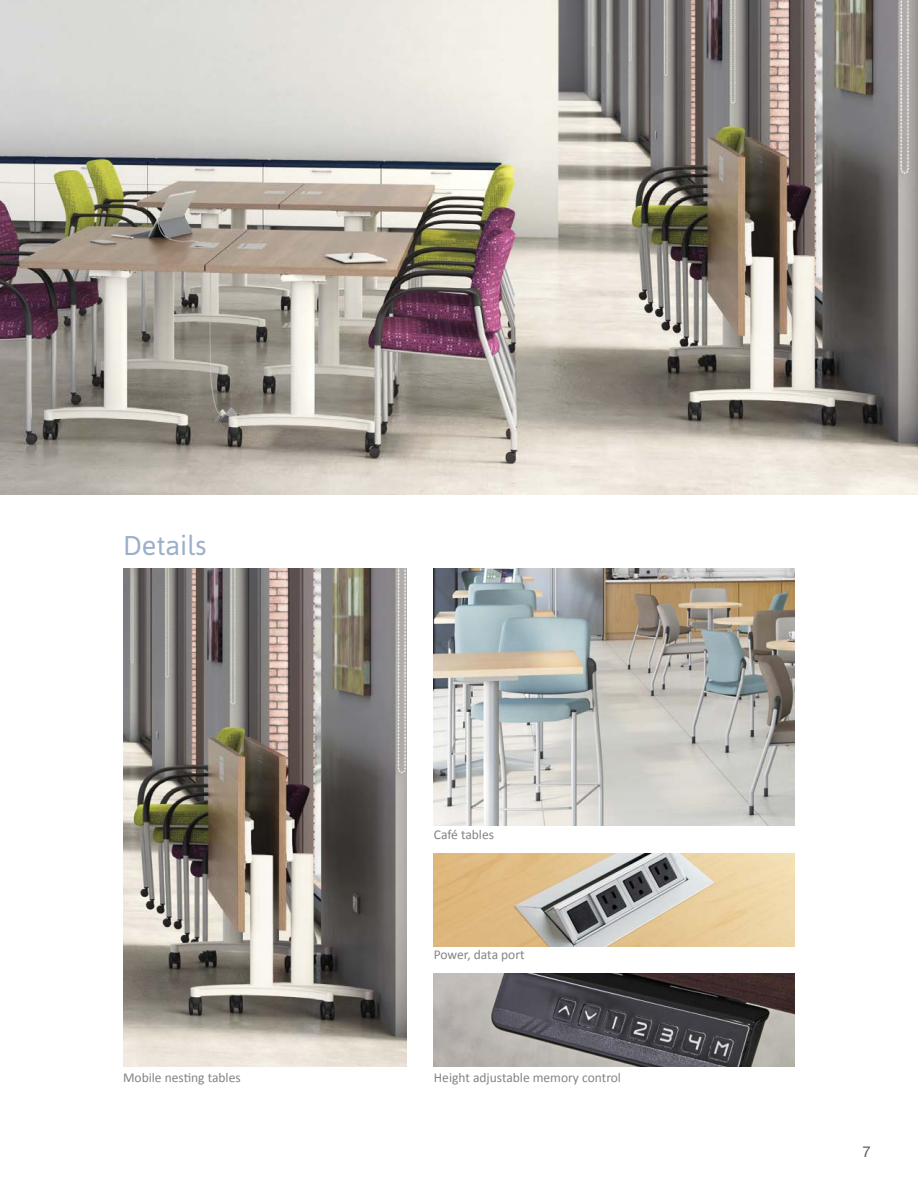
<style>
.page{position:relative;width:918px;height:1188px;background:#fff}
.page>*{position:absolute;margin:0;border:0;box-sizing:border-box;transform-origin:0 0}
.t1{font:27px "Asap";color:#9bb0c8}
.t2{font:15px "Helvetica Neue";color:#5b5c5c}
.t3{font:13.5px "Calibri";color:#818582}
</style>
<div class="page">
<img style="left:0;top:0;width:918px;height:494px">
<img style="left:434px;top:569px;width:361px;height:257px">
<img style="left:434px;top:974px;width:361px;height:93px">
<img style="left:434px;top:853px;width:361px;height:93px">
<img style="left:123px;top:569px;width:283px;height:498px">
<p class="t1" style="left:123px;top:530px;width:85px">Details</p>
<p class="t3" style="left:434px;top:826px;width:62px">Café tables</p>
<p class="t3" style="left:434px;top:946px;width:92px">Power, data port</p>
<p class="t3" style="left:123px;top:1069px;width:119px">Mobile nesting tables</p>
<p class="t3" style="left:434px;top:1069px;width:189px">Height adjustable memory control</p>
<p class="t2" style="left:862px;top:1143px;width:10px">7</p>
</div>
